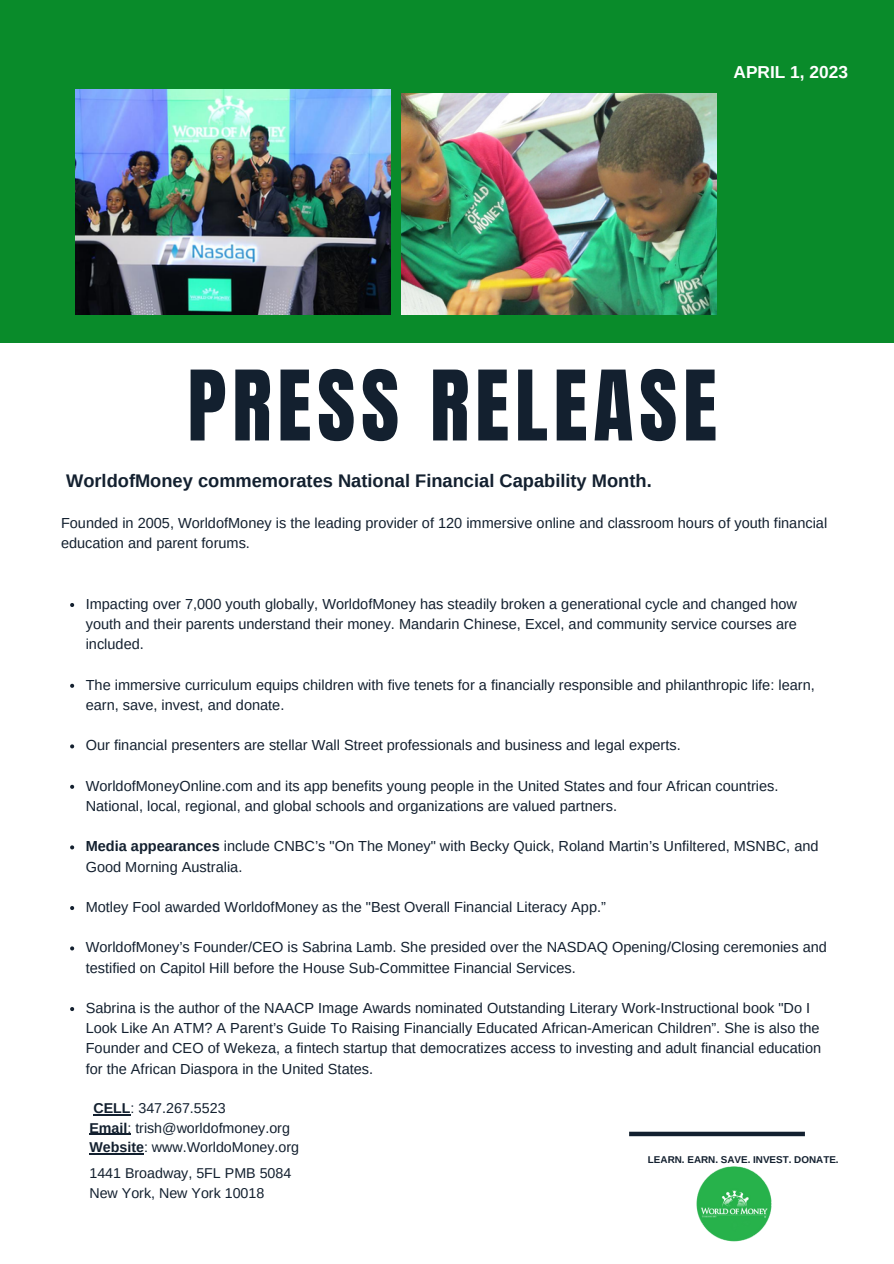
<style>
.page{position:relative;width:894px;height:1264px;background:#fff}
.page>*{position:absolute;margin:0;border:0;box-sizing:border-box;transform-origin:0 0}
.t1{font:82.5px "Anton";letter-spacing:.07em;color:#13202f}
.t2{font:700 18.3px "Arimo";color:#13202f}
.t3{font:700 17.25px "Arimo";color:#fff}
.t4{font:14.55px/20.2px "Arimo";color:#13202f}
.t5{font:14.25px/19.5px "Arimo";color:#13202f}
.t6{font:700 9.9px "Arimo";color:#13202f}
.s1{font-weight:700}
</style>
<div class="page">
<div style="left:0;top:0;width:893px;height:343px;background:#098b2a"></div>
<img style="left:76px;top:89px;width:314px;height:225px">
<div style="left:629px;top:1131px;width:175px;height:5px;background:#13202f"></div>
<img style="left:401px;top:93px;width:315px;height:221px">
<img style="left:696px;top:1166px;width:75px;height:75px">
<svg style="left:70px;top:603px;width:4px;height:4px"></svg>
<svg style="left:70px;top:683px;width:4px;height:4px"></svg>
<svg style="left:70px;top:744px;width:4px;height:4px"></svg>
<svg style="left:70px;top:784px;width:4px;height:4px"></svg>
<svg style="left:70px;top:845px;width:4px;height:4px"></svg>
<svg style="left:70px;top:906px;width:4px;height:4px"></svg>
<svg style="left:70px;top:946px;width:4px;height:4px"></svg>
<svg style="left:70px;top:1007px;width:4px;height:4px"></svg>
<hr style="left:89px;top:1133px;width:38px;height:1px;background:#13202f">
<hr style="left:89px;top:1153px;width:55px;height:1px;background:#13202f">
<hr style="left:93px;top:1114px;width:37px;height:1px;background:#13202f">
<p class="t3" style="left:733px;top:62px;width:116px">APRIL 1, 2023</p>
<h1 class="t1" style="left:187px;top:346px;width:531px">PRESS RELEASE</h1>
<p class="t2" style="left:66px;top:470px;width:587px">WorldofMoney commemorates National Financial Capability Month.</p>
<p class="t4" style="left:61px;top:513px;width:767px">Founded in 2005, WorldofMoney is the leading provider of 120 immersive online and classroom hours of youth financial education and parent forums.</p>
<p class="t4" style="left:86px;top:594px;width:712px;text-align:justify">Impacting over 7,000 youth globally, WorldofMoney has steadily broken a generational cycle and changed how youth and their parents understand their money. Mandarin Chinese, Excel, and community service courses are included.</p>
<p class="t4" style="left:86px;top:674px;width:730px">The immersive curriculum equips children with five tenets for a financially responsible and philanthropic life: learn, earn, save, invest, and donate.</p>
<p class="t4" style="left:86px;top:735px;width:596px">Our financial presenters are stellar Wall Street professionals and business and legal experts.</p>
<p class="t4" style="left:86px;top:775px;width:694px">WorldofMoneyOnline.com and its app benefits young people in the United States and four African countries.<br>National, local, regional, and global schools and organizations are valued partners.</p>
<p class="t4" style="left:86px;top:836px;width:734px"><span class="s1">Media appearances</span> include CNBC’s "On The Money" with Becky Quick, Roland Martin’s Unfiltered, MSNBC, and<br>Good Morning Australia.</p>
<p class="t4" style="left:86px;top:896px;width:521px">Motley Fool awarded WorldofMoney as the "Best Overall Financial Literacy App.”</p>
<p class="t4" style="left:86px;top:937px;width:742px">WorldofMoney’s Founder/CEO is Sabrina Lamb. She presided over the NASDAQ Opening/Closing ceremonies and testified on Capitol Hill before the House Sub-Committee Financial Services.</p>
<p class="t4" style="left:86px;top:997px;width:736px">Sabrina is the author of the NAACP Image Awards nominated Outstanding Literary Work-Instructional book "Do I Look Like An ATM? A Parent’s Guide To Raising Financially Educated African-American Children”. She is also the Founder and CEO of Wekeza, a fintech startup that democratizes access to investing and adult financial education for the African Diaspora in the United States.</p>
<p class="t5" style="left:93px;top:1098px;width:134px"><span class="s1">CELL</span>: 347.267.5523</p>
<p class="t5" style="left:89px;top:1117px;width:211px"><span class="s1">Email</span>: trish@worldofmoney.org<br><span class="s1">Website</span>: www.WorldoMoney.org</p>
<p class="t5" style="left:89px;top:1162px;width:203px;line-height:20.2px">1441 Broadway, 5FL PMB 5084<br>New York, New York 10018</p>
<p class="t6" style="left:647px;top:1154px;width:192px">LEARN. EARN. SAVE. INVEST. DONATE.</p>
</div>
